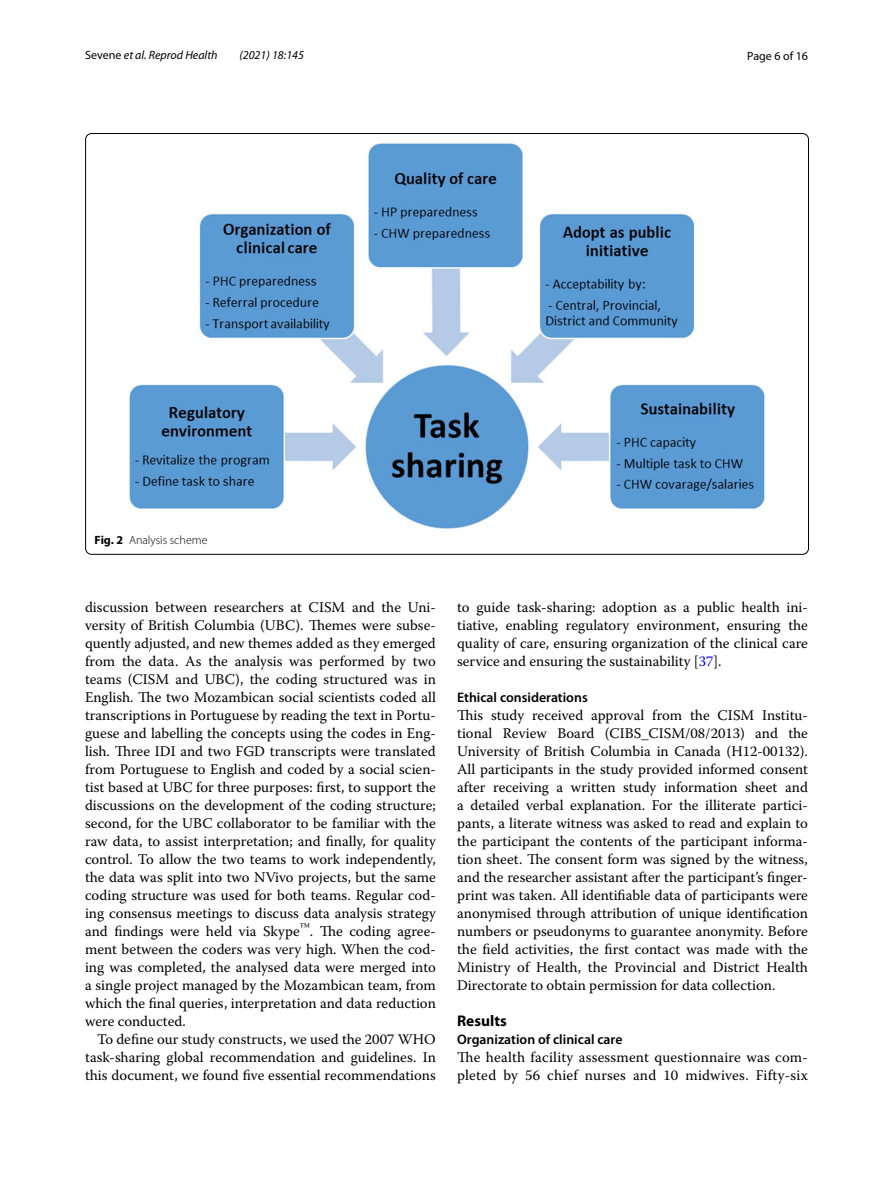
<style>
.page{position:relative;width:893px;height:1187px;background:#fff}
.page>*{position:absolute;margin:0;border:0;box-sizing:border-box;transform-origin:0 0}
.t1{font:700 15.45px "Myriad Pro";color:#000}
.t2{font:14.7px/18px "Warnock Pro";color:#000;text-align:justify}
.t3{font:600 13.8px "Myriad Pro";color:#000}
.t4{font:italic 12px "Myriad Pro";color:#000}
.t5{font:300 12px "Myriad Pro";color:#000}
.t6{font:12px "Myriad Pro";color:#000}
.s1{font-style:normal}
.s2{font-weight:700}
.s3{color:#00f}
</style>
<div class="page">
<img style="left:129px;top:143px;width:636px;height:386px">
<p class="t4" style="left:85px;top:48px;width:134px"><span class="s1">Sevene</span> et al. Reprod Health</p>
<p class="t4" style="left:239px;top:48px;width:66px">(2021) 18:145</p>
<p class="t6" style="left:747px;top:48px;width:62px">Page 6 of 16</p>
<p class="t5" style="left:95px;top:533px;width:114px"><span class="s2">Fig. 2</span> Analysis scheme</p>
<p class="t2" style="left:85px;top:598px;width:352px">discussion between researchers at CISM and the Uni&shy;versity of British Columbia (UBC). Themes were subse&shy;quently adjusted, and new themes added as they emerged from the data. As the analysis was performed by two teams (CISM and UBC), the coding structured was in English. The two Mozambican social scientists coded all transcriptions in Portuguese by reading the text in Portu&shy;guese and labelling the concepts using the codes in Eng&shy;lish. Three IDI and two FGD transcripts were translated from Portuguese to English and coded by a social scien&shy;tist based at UBC for three purposes: first, to support the discussions on the development of the coding structure; second, for the UBC collaborator to be familiar with the raw data, to assist interpretation; and finally, for quality control. To allow the two teams to work independently, the data was split into two NVivo projects, but the same coding structure was used for both teams. Regular cod&shy;ing consensus meetings to discuss data analysis strategy and findings were held via Skype<sup>™</sup>. The coding agree&shy;ment between the coders was very high. When the cod&shy;ing was completed, the analysed data were merged into a single project managed by the Mozambican team, from which the final queries, interpretation and data reduction were conducted.</p>
<p class="t2" style="left:85px;top:1030px;width:352px;text-indent:12px">To define our study constructs, we used the 2007 WHO task-sharing global recommendation and guidelines. In this document, we found five essential recommendations</p>
<p class="t2" style="left:457px;top:598px;width:352px">to guide task-sharing: adoption as a public health ini&shy;tiative, enabling regulatory environment, ensuring the quality of care, ensuring organization of the clinical care service and ensuring the sustainability [<span class="s3">37</span>].</p>
<p class="t3" style="left:457px;top:688px;width:132px">Ethical considerations</p>
<p class="t2" style="left:457px;top:706px;width:352px">This study received approval from the CISM Institu&shy;tional Review Board (CIBS_CISM/08/2013) and the University of British Columbia in Canada (H12-00132).<br>All participants in the study provided informed consent after receiving a written study information sheet and a detailed verbal explanation. For the illiterate partici&shy;pants, a literate witness was asked to read and explain to the participant the contents of the participant informa&shy;tion sheet. The consent form was signed by the witness, and the researcher assistant after the participant’s finger&shy;print was taken. All identifiable data of participants were anonymised through attribution of unique identification numbers or pseudonyms to guarantee anonymity. Before the field activities, the first contact was made with the Ministry of Health, the Provincial and District Health Directorate to obtain permission for data collection.</p>
<p class="t1" style="left:457px;top:1010px;width:51px">Results</p>
<p class="t3" style="left:457px;top:1030px;width:167px">Organization of clinical care</p>
<p class="t2" style="left:457px;top:1048px;width:352px">The health facility assessment questionnaire was com&shy;pleted by 56 chief nurses and 10 midwives. Fifty-six</p>
</div>
